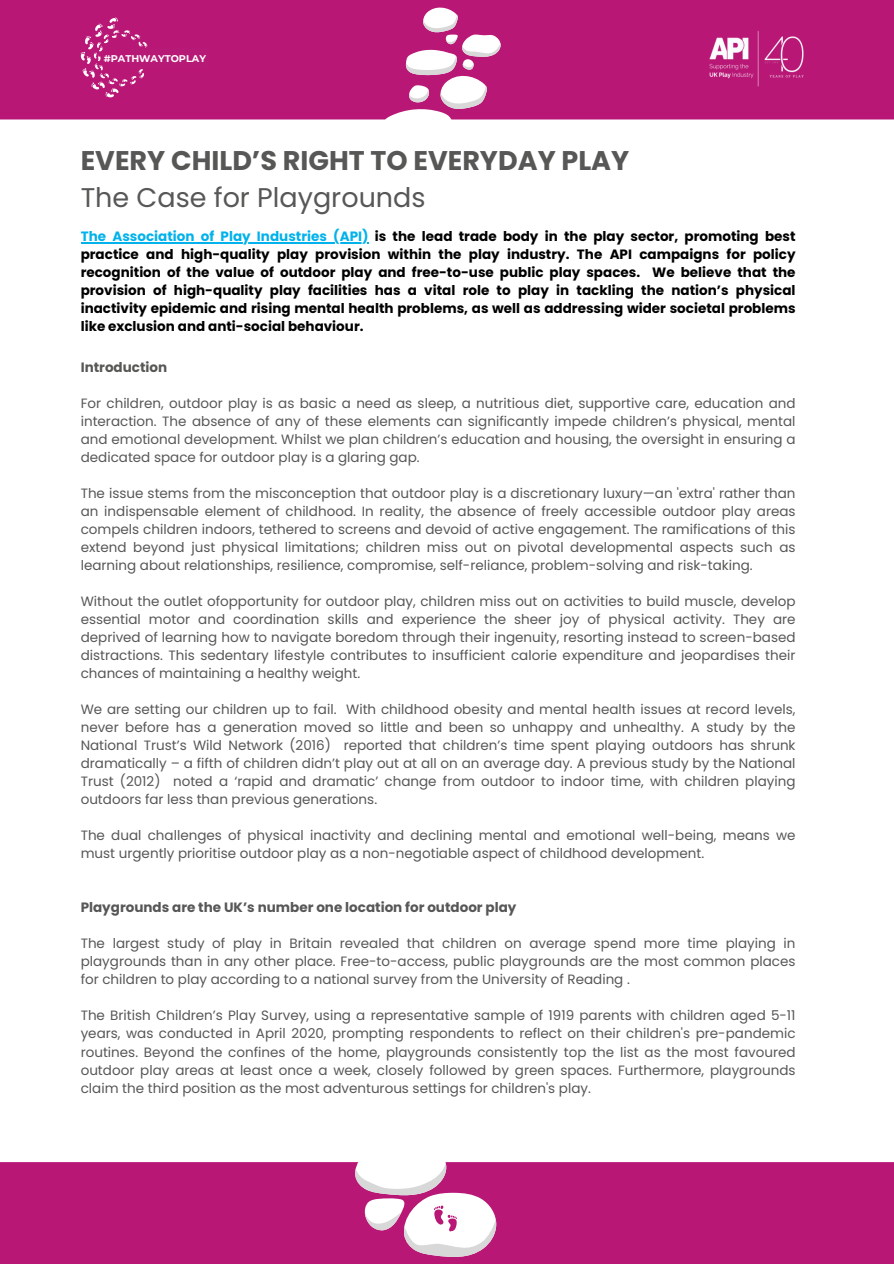
<style>
.page{position:relative;width:894px;height:1264px;background:#fff}
.page>*{position:absolute;margin:0;border:0;box-sizing:border-box;transform-origin:0 0}
.t1{font:700 27px/37.2px "Poppins";color:#575756}
.t2{font:13.5px/18px "Poppins";color:#575756;text-align:justify}
.t3{font:700 13.5px/18px "Poppins";color:#000;text-align:justify}
.t4{font:700 13.5px "Poppins";color:#575756}
.t5{font:700 9.75px "Montserrat";color:#fff}
.s1{font-weight:400}
.s2{color:#00b2eb}
</style>
<div class="page">
<div style="left:0;top:0;width:893px;height:1263px;background:#b81776"></div>
<img style="left:709px;top:31px;width:95px;height:56px">
<svg style="left:386px;top:7px;width:114px;height:112px"></svg>
<div style="left:0;top:119px;width:893px;height:1043px;background:#fff"></div>
<hr style="left:81px;top:242px;width:287px;height:1px;background:#00b2eb">
<svg style="left:353px;top:1143px;width:143px;height:114px"></svg>
<svg style="left:81px;top:17px;width:67px;height:80px"></svg>
<div style="left:131px;top:48px;width:78px;height:21px;background:#b71976"></div>
<p class="t5" style="left:104px;top:52px;width:104px">#PATHWAYTOPLAY</p>
<p class="t1" style="left:81px;top:142px;width:550px">EVERY CHILD’S RIGHT TO EVERYDAY PLAY<br><span class="s1">The Case for Playgrounds</span></p>
<p class="t3" style="left:81px;top:227px;width:716px"><span class="s2">The Association of Play Industries (API)</span> is the lead trade body in the play sector, promoting best practice and high-quality play provision within the play industry. The API campaigns for policy recognition of the value of outdoor play and free-to-use public play spaces. We believe that the provision of high-quality play facilities has a vital role to play in tackling the nation’s physical inactivity epidemic and rising mental health problems, as well as addressing wider societal problems like exclusion and anti-social behaviour.</p>
<p class="t4" style="left:81px;top:358px;width:88px">Introduction</p>
<h1 class="t2" style="left:81px;top:394px;width:716px">For children, outdoor play is as basic a need as sleep, a nutritious diet, supportive care, education and interaction. The absence of any of these elements can significantly impede children’s physical, mental and emotional development. Whilst we plan children’s education and housing, the oversight in ensuring a dedicated space for outdoor play is a glaring gap.</h1>
<h2 class="t2" style="left:81px;top:484px;width:716px">The issue stems from the misconception that outdoor play is a discretionary luxury—an 'extra' rather than an indispensable element of childhood. In reality, the absence of freely accessible outdoor play areas compels children indoors, tethered to screens and devoid of active engagement. The ramifications of this extend beyond just physical limitations; children miss out on pivotal developmental aspects such as learning about relationships, resilience, compromise, self-reliance, problem-solving and risk-taking.</h2>
<h2 class="t2" style="left:81px;top:592px;width:716px">Without the outlet ofopportunity for outdoor play, children miss out on activities to build muscle, develop essential motor and coordination skills and experience the sheer joy of physical activity. They are deprived of learning how to navigate boredom through their ingenuity, resorting instead to screen-based distractions. This sedentary lifestyle contributes to insufficient calorie expenditure and jeopardises their chances of maintaining a healthy weight.</h2>
<p class="t2" style="left:81px;top:700px;width:716px">We are setting our children up to fail. With childhood obesity and mental health issues at record levels, never before has a generation moved so little and been so unhappy and unhealthy. A study by the National Trust’s Wild Network (2016) reported that children’s time spent playing outdoors has shrunk dramatically – a fifth of children didn’t play out at all on an average day. A previous study by the National Trust (2012) noted a ‘rapid and dramatic’ change from outdoor to indoor time, with children playing outdoors far less than previous generations.</p>
<p class="t2" style="left:81px;top:826px;width:716px">The dual challenges of physical inactivity and declining mental and emotional well-being, means we must urgently prioritise outdoor play as a non-negotiable aspect of childhood development.</p>
<p class="t4" style="left:81px;top:898px;width:437px">Playgrounds are the UK’s number one location for outdoor play</p>
<p class="t2" style="left:81px;top:934px;width:716px">The largest study of play in Britain revealed that children on average spend more time playing in playgrounds than in any other place. Free-to-access, public playgrounds are the most common places for children to play according to a national survey from the University of Reading .</p>
<p class="t2" style="left:81px;top:1006px;width:716px">The British Children’s Play Survey, using a representative sample of 1919 parents with children aged 5-11 years, was conducted in April 2020, prompting respondents to reflect on their children's pre-pandemic routines. Beyond the confines of the home, playgrounds consistently top the list as the most favoured outdoor play areas at least once a week, closely followed by green spaces. Furthermore, playgrounds claim the third position as the most adventurous settings for children's play.</p>
</div>
